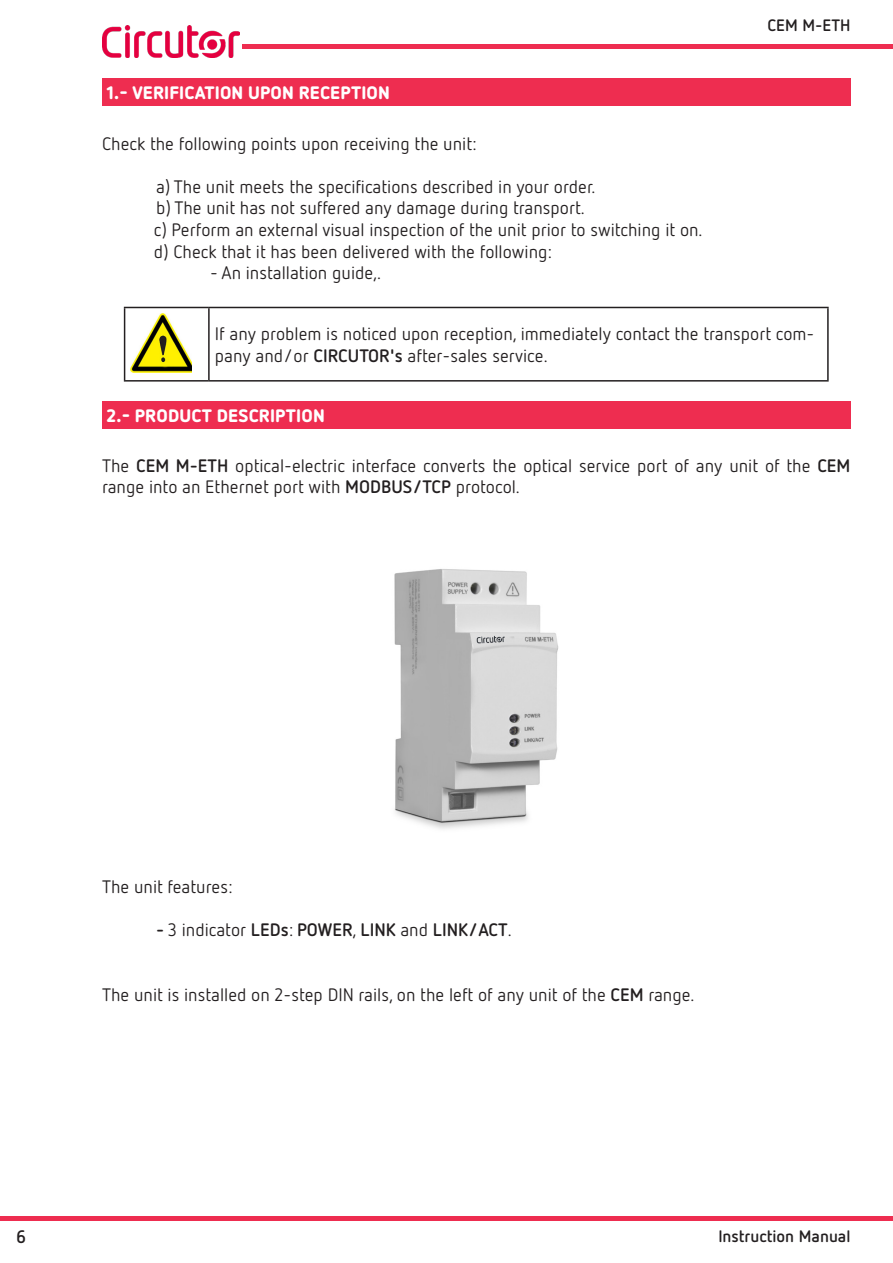
<style>
.page{position:relative;width:893px;height:1263px;background:#fff}
.page>*{position:absolute;margin:0;border:0;box-sizing:border-box;transform-origin:0 0}
.t1{font:18px/21.6px "Netto Pro";color:#231f20}
.Capitulo{font:900 18px "Netto Pro";letter-spacing:.01em;color:#fff}
.t2{font:700 18px "Netto Pro";color:#231f20}
.t3{font:700 16.5px "Netto Pro";color:#231f20}
.s1{font-weight:700}
.s2{font-weight:400}
</style>
<div class="page">
<div style="left:102px;top:79px;width:748px;height:27px;background:#ee2d50"></div>
<hr style="left:124px;top:307px;width:85px;height:1px;background:#231f20">
<hr style="left:124px;top:308px;width:1px;height:72px;background:#231f20">
<hr style="left:209px;top:307px;width:620px;height:1px;background:#231f20">
<hr style="left:208px;top:308px;width:2px;height:72px;background:#231f20">
<hr style="left:827px;top:308px;width:2px;height:72px;background:#231f20">
<hr style="left:124px;top:380px;width:85px;height:2px;background:#231f20">
<hr style="left:209px;top:380px;width:620px;height:2px;background:#231f20">
<img style="left:131px;top:313px;width:61px;height:59px">
<div style="left:102px;top:401px;width:748px;height:27px;background:#ee2d50"></div>
<img style="left:394px;top:569px;width:165px;height:260px">
<div style="left:0;top:1216px;width:893px;height:5px;background:#ee2d50"></div>
<div style="left:242px;top:44px;width:651px;height:5px;background:#ee2d50"></div>
<img style="left:102px;top:25px;width:138px;height:33px">
<p class="Capitulo" style="left:107px;top:81px;width:285px">1.- VERIFICATION UPON RECEPTION</p>
<p class="t1" style="left:102px;top:132px;width:376px">Check the following points upon receiving the unit:</p>
<p class="t1" style="left:156px;top:175px;width:441px">a) The unit meets the specifications described in your order.</p>
<p class="t1" style="left:156px;top:197px;width:430px">b) The unit has not suffered any damage during transport.</p>
<p class="t1" style="left:154px;top:218px;width:550px">c) Perform an external visual inspection of the unit prior to switching it on.</p>
<p class="t1" style="left:154px;top:240px;width:400px">d) Check that it has been delivered with the following:</p>
<p class="t1" style="left:210px;top:261px;width:173px">- An installation guide,.</p>
<p class="t3" style="left:767px;top:14px;width:85px">CEM M-ETH</p>
<p class="t1" style="left:215px;top:323px;width:601px">If any problem is noticed upon reception, immediately contact the transport com&shy;pany and/or <span class="s1">CIRCUTOR's</span> after-sales service.</p>
<p class="Capitulo" style="left:107px;top:403px;width:220px">2.- PRODUCT DESCRIPTION</p>
<p class="t1" style="left:102px;top:454px;width:750px">The <span class="s1">CEM M-ETH</span> optical-electric interface converts the optical service port of any unit of the <span class="s1">CEM </span>range into an Ethernet port with <span class="s1">MODBUS/TCP</span> protocol.</p>
<p class="t1" style="left:102px;top:875px;width:132px">The unit features:</p>
<p class="t2" style="left:156px;top:918px;width:357px">- <span class="s2">3 indicator</span> LEDs<span class="s2">:</span> POWER<span class="s2">,</span> LINK <span class="s2">and</span> LINK/ACT<span class="s2">.</span></p>
<p class="t1" style="left:102px;top:983px;width:594px">The unit is installed on 2-step DIN rails, on the left of any unit of the <span class="s1">CEM</span> range.</p>
<p class="t2" style="left:16px;top:1225px;width:11px">6</p>
<p class="t3" style="left:718px;top:1225px;width:134px">Instruction Manual</p>
</div>
